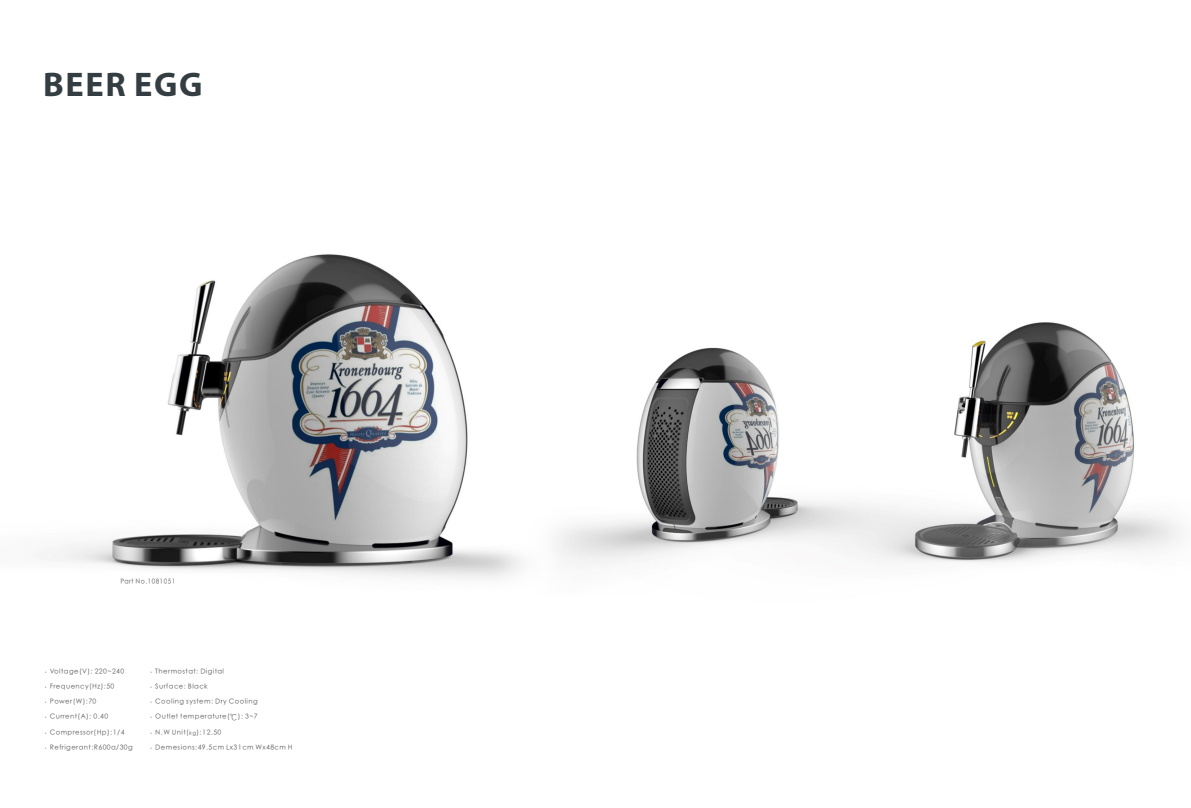
<style>
.page{position:relative;width:1191px;height:808px;background:#fff}
.page>*{position:absolute;margin:0;border:0;box-sizing:border-box;transform-origin:0 0}
.t1{font:700 48px "Myriad Arabic";letter-spacing:.035em;color:#343e42}
.t2{font:8px/15.3px "UUSUNINCHIKE";letter-spacing:.05em;color:#595857}
.t3{font:8px "UUSUNINCHIKE";letter-spacing:.05em;color:#595857;scale:.92 1}
.s1{font-family:"FZLTXHK GBK1 0"}
.s2{font-size:6.5px}
</style>
<div class="page">
<img style="left:34px;top:254px;width:1147px;height:325px">
<h1 class="t1" style="left:43px;top:63px;width:161px">BEER EGG</h1>
<p class="t3" style="left:120px;top:580px;width:61px">Part No.1081051</p>
<p class="t2" style="left:42px;top:665px;width:92px"><span class="s1">·</span>Voltage(V): 220~240 <span class="s1">·</span>Frequency(Hz):50 <span class="s1">·</span>Power(W):70 <span class="s1">·</span>Current(A): 0.40 <span class="s1">·</span>Compressor(Hp):1/4 <span class="s1">·</span>Refrigerant:R600a/30g</p>
<p class="t2" style="left:147px;top:665px;width:147px"><span class="s1">·</span>Thermostat: Digital<br><span class="s1">·</span>Surface: Black<br><span class="s1">·</span>Cooling system: Dry Cooling<br><span class="s1">·</span>Outlet temperature(<span class="s1">℃</span>): 3~7<br><span class="s1">·</span>N.W Unit(<span class="s2">kg</span>):12.50 <span class="s1">·</span>Demesions:49.5cm Lx31cm Wx48cm H</p>
</div>
